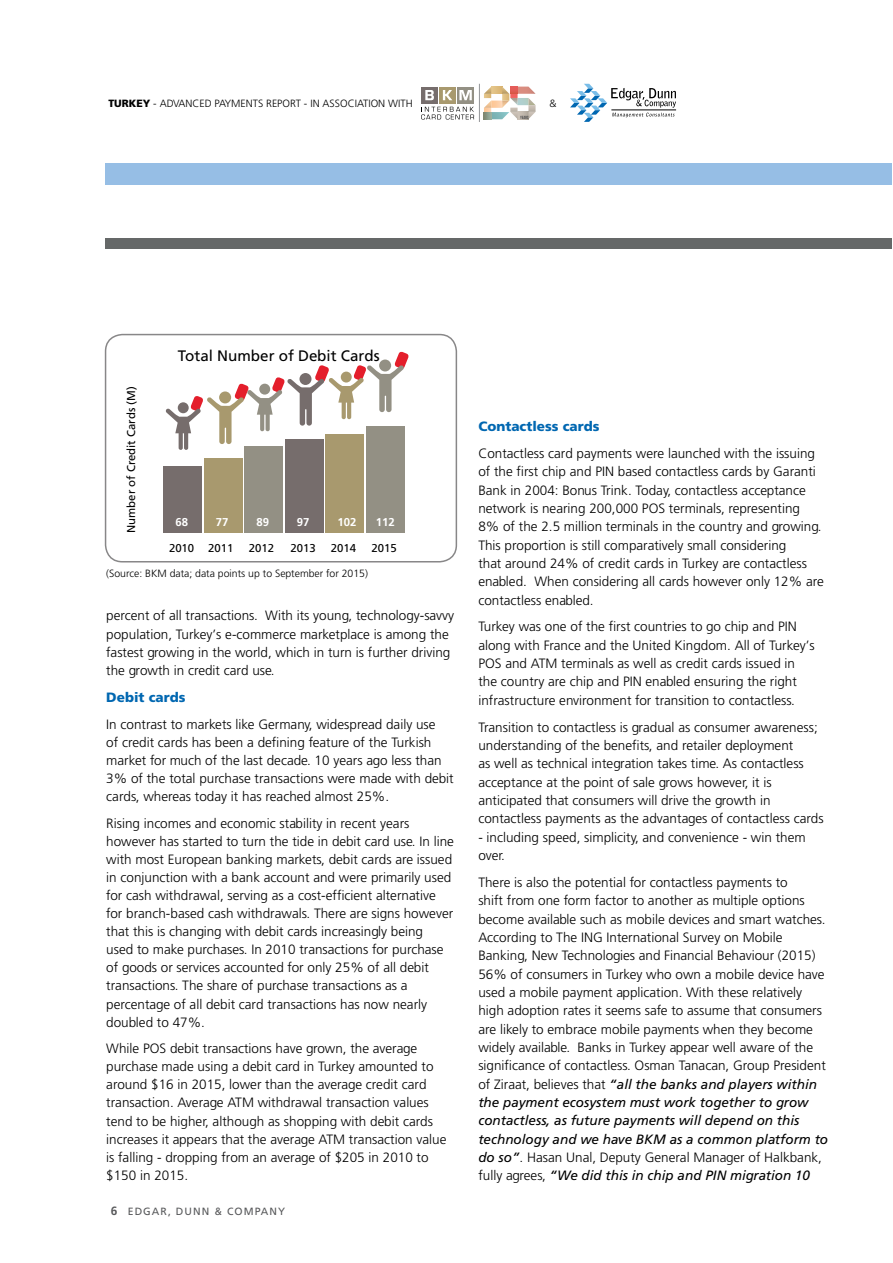
<style>
.page{position:relative;width:893px;height:1263px;background:#fff}
.page>*{position:absolute;margin:0;border:0;box-sizing:border-box;transform-origin:0 0}
.t1{font:15.15px "Frutiger Normal Tr";color:#000}
.t2{font:13.5px/18.3px "Frutiger Light Nr Tr";color:#000}
.t3{font:13.5px/18.3px "Frutiger Italic Tr";color:#000}
.t4{font:13.5px "Frutiger Black Nr Tr";color:#0067b1}
.t5{font:11.4px "Frutiger Normal Tr";color:#000}
.t6{font:11.4px "Frutiger Bold Tr";color:#fff}
.t7{font:10.5px "Frutiger Light Nr Tr";color:#000}
.t8{font:10.5px "Frutiger Normal Tr";letter-spacing:.1em;color:#58595b}
.s1{font-family:"Frutiger Black Nr Tr"}
.s2{font-family:"Frutiger Bold Tr";font-size:12px}
.s3{font-family:"Frutiger Light Nr Tr"}
.s4{font-family:"Frutiger Italic Tr"}
</style>
<div class="page">
<div style="left:105px;top:164px;width:787px;height:21px;background:#96bee5"></div>
<div style="left:105px;top:238px;width:787px;height:11px;background:#656868"></div>
<hr style="left:479px;top:84px;width:1px;height:38px;background:#939598">
<svg style="left:484px;top:87px;width:52px;height:32px"></svg>
<div style="left:421px;top:87px;width:17px;height:16px;background:#766d6c"></div>
<svg style="left:425px;top:90px;width:9px;height:10px"></svg>
<div style="left:439px;top:87px;width:17px;height:16px;background:#a8996e"></div>
<svg style="left:443px;top:90px;width:9px;height:10px"></svg>
<div style="left:457px;top:87px;width:17px;height:16px;background:#939084"></div>
<svg style="left:459px;top:90px;width:13px;height:10px"></svg>
<svg style="left:421px;top:107px;width:53px;height:12px"></svg>
<svg style="left:570px;top:84px;width:106px;height:38px"></svg>
<div style="left:105px;top:334px;width:352px;height:228px;border:2px solid #888788;border-radius:17px"></div>
<div style="left:164px;top:466px;width:38px;height:67px;background:#766d6c"></div>
<div style="left:204px;top:459px;width:38px;height:74px;background:#a8996e"></div>
<div style="left:245px;top:447px;width:38px;height:86px;background:#939084"></div>
<div style="left:285px;top:440px;width:38px;height:93px;background:#766d6c"></div>
<div style="left:326px;top:435px;width:38px;height:98px;background:#a8996e"></div>
<div style="left:366px;top:426px;width:39px;height:107px;background:#939084"></div>
<svg style="left:166px;top:351px;width:243px;height:100px"></svg>
<p class="t7" style="left:108px;top:97px;width:306px"><span class="s1">TURKEY</span> - ADVANCED PAYMENTS REPORT - IN ASSOCIATION WITH</p>
<p class="t7" style="left:549px;top:97px;width:9px">&amp;</p>
<p class="t5" style="left:125px;top:533px;width:148px;rotate:-90deg">Number of Credit Cards (M)</p>
<p class="t1" style="left:178px;top:347px;width:203px">Total Number of Debit Cards</p>
<p class="t6" style="left:176px;top:515px;width:14px">68</p>
<p class="t6" style="left:216px;top:515px;width:14px">77</p>
<p class="t6" style="left:256px;top:515px;width:14px">89</p>
<p class="t6" style="left:297px;top:515px;width:14px">97</p>
<p class="t6" style="left:337px;top:515px;width:20px">102</p>
<p class="t6" style="left:376px;top:515px;width:20px">112</p>
<p class="t5" style="left:169px;top:541px;width:66px">2010 2011</p>
<p class="t5" style="left:249px;top:541px;width:27px">2012</p>
<p class="t5" style="left:290px;top:541px;width:27px">2013</p>
<p class="t5" style="left:331px;top:541px;width:27px">2014</p>
<p class="t5" style="left:371px;top:541px;width:27px">2015</p>
<p class="t7" style="left:106px;top:568px;width:263px">(Source: BKM data; data points up to September for 2015)</p>
<p class="t2" style="left:106px;top:606px;width:349px">percent of all transactions. With its young, technology-savvy population, Turkey’s e-commerce marketplace is among the fastest growing in the world, which in turn is further driving the growth in credit card use.</p>
<p class="t4" style="left:106px;top:689px;width:81px">Debit cards</p>
<p class="t2" style="left:106px;top:715px;width:349px">In contrast to markets like Germany, widespread daily use<br>of credit cards has been a defining feature of the Turkish market for much of the last decade. 10 years ago less than 3% of the total purchase transactions were made with debit cards, whereas today it has reached almost 25%.</p>
<p class="t2" style="left:106px;top:814px;width:349px">Rising incomes and economic stability in recent years however has started to turn the tide in debit card use. In line with most European banking markets, debit cards are issued in conjunction with a bank account and were primarily used for cash withdrawal, serving as a cost-efficient alternative for branch-based cash withdrawals. There are signs however that this is changing with debit cards increasingly being<br>used to make purchases. In 2010 transactions for purchase of goods or services accounted for only 25% of all debit transactions. The share of purchase transactions as a percentage of all debit card transactions has now nearly doubled to 47%.</p>
<p class="t2" style="left:106px;top:1039px;width:342px">While POS debit transactions have grown, the average purchase made using a debit card in Turkey amounted to around $16 in 2015, lower than the average credit card transaction. Average ATM withdrawal transaction values tend to be higher, although as shopping with debit cards increases it appears that the average ATM transaction value is falling - dropping from an average of $205 in 2010 to $150 in 2015.</p>
<p class="t8" style="left:111px;top:1205px;width:176px"><span class="s2">6</span> EDGAR, DUNN &amp; COMPANY</p>
<p class="t4" style="left:478px;top:418px;width:123px">Contactless cards</p>
<p class="t2" style="left:478px;top:444px;width:347px">Contactless card payments were launched with the issuing of the first chip and PIN based contactless cards by Garanti Bank in 2004: Bonus Trink. Today, contactless acceptance network is nearing 200,000 POS terminals, representing 8% of the 2.5 million terminals in the country and growing.<br>This proportion is still comparatively small considering<br>that around 24% of credit cards in Turkey are contactless enabled. When considering all cards however only 12% are contactless enabled.</p>
<p class="t2" style="left:478px;top:618px;width:338px">Turkey was one of the first countries to go chip and PIN along with France and the United Kingdom. All of Turkey’s POS and ATM terminals as well as credit cards issued in the country are chip and PIN enabled ensuring the right infrastructure environment for transition to contactless.</p>
<p class="t2" style="left:478px;top:718px;width:347px">Transition to contactless is gradual as consumer awareness; understanding of the benefits, and retailer deployment<br>as well as technical integration takes time. As contactless acceptance at the point of sale grows however, it is anticipated that consumers will drive the growth in contactless payments as the advantages of contactless cards</p>
<p class="t2" style="left:478px;top:828px;width:329px">- including speed, simplicity, and convenience - win them over.</p>
<p class="t2" style="left:478px;top:873px;width:349px">There is also the potential for contactless payments to<br>shift from one form factor to another as multiple options become available such as mobile devices and smart watches.<br>According to The ING International Survey on Mobile Banking, New Technologies and Financial Behaviour (2015)<br>56% of consumers in Turkey who own a mobile device have used a mobile payment application. With these relatively high adoption rates it seems safe to assume that consumers are likely to embrace mobile payments when they become widely available. Banks in Turkey appear well aware of the significance of contactless. Osman Tanacan, Group President</p>
<p class="t3" style="left:478px;top:1074px;width:351px"><span class="s3">of Ziraat, believes that</span> “all the banks and players within the payment ecosystem must work together to grow contactless, as future payments will depend on this technology and we have BKM as a common platform to</p>
<p class="t2" style="left:478px;top:1148px;width:345px"><span class="s4">do so”</span>. Hasan Unal, Deputy General Manager of Halkbank,</p>
<p class="t3" style="left:478px;top:1166px;width:333px"><span class="s3">fully agrees,</span> “We did this in chip and PIN migration 10</p>
</div>
